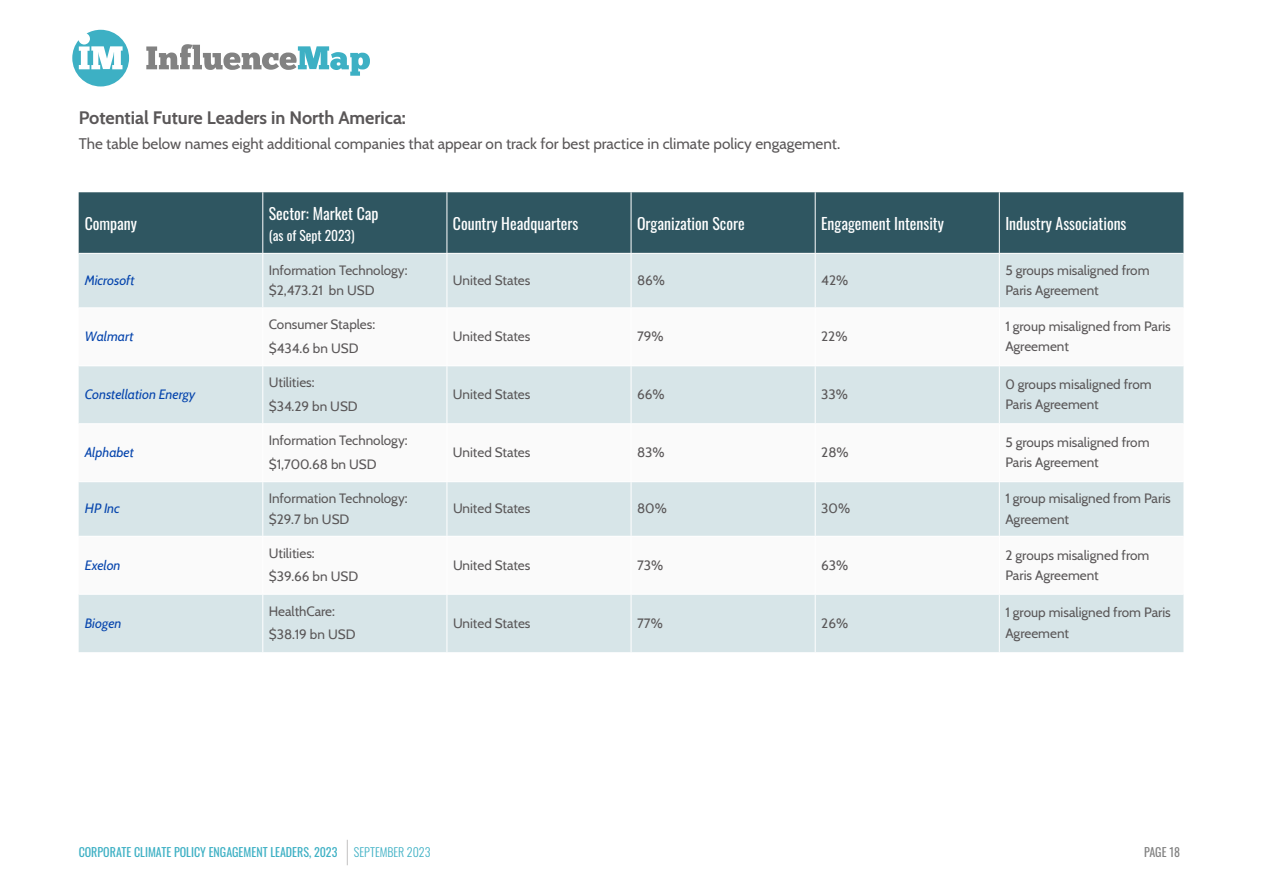
<style>
.page{position:relative;width:1263px;height:893px;background:#fff}
.page>*{position:absolute;margin:0;border:0;box-sizing:border-box;transform-origin:0 0}
.t1{font:700 18px "Cabin";color:#5a5758}
.t2{font:15.75px "Oswald";color:#fff}
.t3{font:15.3px "Cabin";color:#5a5758}
.t4{font:13.5px/20.2px "Cabin";color:#5a5758}
.t5{font:italic 13.5px "Cabin";color:#0645ad}
.t6{font:13.5px "Oswald";color:#fff}
.t7{font:12px "Oswald";color:#3db0c4}
.t8{font:300 12px "Oswald";color:#3db0c4}
.t9{font:12px "Oswald";color:#828282}
</style>
<div class="page">
<svg style="left:146px;top:44px;width:224px;height:32px"></svg>
<svg style="left:72px;top:30px;width:57px;height:56px"></svg>
<svg style="left:347px;top:840px;width:1px;height:25px"></svg>
<div style="left:79px;top:192px;width:1104px;height:61px;background:#2f5661"></div>
<div style="left:79px;top:254px;width:1104px;height:398px;background:#d7e5e8"></div>
<svg style="left:79px;top:308px;width:1104px;height:286px"></svg>
<hr style="left:262px;top:192px;width:1px;height:61px;background:#fff">
<hr style="left:447px;top:192px;width:1px;height:61px;background:#fff">
<hr style="left:631px;top:192px;width:1px;height:61px;background:#fff">
<hr style="left:815px;top:192px;width:1px;height:61px;background:#fff">
<hr style="left:999px;top:192px;width:1px;height:61px;background:#fff">
<hr style="left:262px;top:254px;width:1px;height:53px;background:#fff">
<hr style="left:447px;top:254px;width:1px;height:53px;background:#fff">
<hr style="left:631px;top:254px;width:1px;height:53px;background:#fff">
<hr style="left:815px;top:254px;width:1px;height:53px;background:#fff">
<hr style="left:999px;top:254px;width:1px;height:53px;background:#fff">
<hr style="left:79px;top:307px;width:184px;height:1px;background:#fff">
<hr style="left:263px;top:307px;width:184px;height:1px;background:#fff">
<hr style="left:262px;top:308px;width:1px;height:57px;background:#fff">
<hr style="left:447px;top:307px;width:184px;height:1px;background:#fff">
<hr style="left:447px;top:308px;width:1px;height:57px;background:#fff">
<hr style="left:631px;top:307px;width:184px;height:1px;background:#fff">
<hr style="left:631px;top:308px;width:1px;height:57px;background:#fff">
<hr style="left:815px;top:307px;width:184px;height:1px;background:#fff">
<hr style="left:815px;top:308px;width:1px;height:57px;background:#fff">
<hr style="left:999px;top:307px;width:184px;height:1px;background:#fff">
<hr style="left:999px;top:308px;width:1px;height:57px;background:#fff">
<hr style="left:79px;top:365px;width:184px;height:1px;background:#fff">
<hr style="left:263px;top:365px;width:184px;height:1px;background:#fff">
<hr style="left:262px;top:366px;width:1px;height:57px;background:#fff">
<hr style="left:447px;top:365px;width:184px;height:1px;background:#fff">
<hr style="left:447px;top:366px;width:1px;height:57px;background:#fff">
<hr style="left:631px;top:365px;width:184px;height:1px;background:#fff">
<hr style="left:631px;top:366px;width:1px;height:57px;background:#fff">
<hr style="left:815px;top:365px;width:184px;height:1px;background:#fff">
<hr style="left:815px;top:366px;width:1px;height:57px;background:#fff">
<hr style="left:999px;top:365px;width:184px;height:1px;background:#fff">
<hr style="left:999px;top:366px;width:1px;height:57px;background:#fff">
<hr style="left:79px;top:423px;width:184px;height:1px;background:#fff">
<hr style="left:263px;top:423px;width:184px;height:1px;background:#fff">
<hr style="left:262px;top:424px;width:1px;height:57px;background:#fff">
<hr style="left:447px;top:423px;width:184px;height:1px;background:#fff">
<hr style="left:447px;top:424px;width:1px;height:57px;background:#fff">
<hr style="left:631px;top:423px;width:184px;height:1px;background:#fff">
<hr style="left:631px;top:424px;width:1px;height:57px;background:#fff">
<hr style="left:815px;top:423px;width:184px;height:1px;background:#fff">
<hr style="left:815px;top:424px;width:1px;height:57px;background:#fff">
<hr style="left:999px;top:423px;width:184px;height:1px;background:#fff">
<hr style="left:999px;top:424px;width:1px;height:57px;background:#fff">
<hr style="left:79px;top:481px;width:184px;height:1px;background:#fff">
<hr style="left:263px;top:481px;width:184px;height:1px;background:#fff">
<hr style="left:262px;top:482px;width:1px;height:54px;background:#fff">
<hr style="left:447px;top:481px;width:184px;height:1px;background:#fff">
<hr style="left:447px;top:482px;width:1px;height:54px;background:#fff">
<hr style="left:631px;top:481px;width:184px;height:1px;background:#fff">
<hr style="left:631px;top:482px;width:1px;height:54px;background:#fff">
<hr style="left:815px;top:481px;width:184px;height:1px;background:#fff">
<hr style="left:815px;top:482px;width:1px;height:54px;background:#fff">
<hr style="left:999px;top:481px;width:184px;height:1px;background:#fff">
<hr style="left:999px;top:482px;width:1px;height:54px;background:#fff">
<hr style="left:79px;top:536px;width:184px;height:1px;background:#fff">
<hr style="left:263px;top:536px;width:184px;height:1px;background:#fff">
<hr style="left:262px;top:537px;width:1px;height:57px;background:#fff">
<hr style="left:447px;top:536px;width:184px;height:1px;background:#fff">
<hr style="left:447px;top:537px;width:1px;height:57px;background:#fff">
<hr style="left:631px;top:536px;width:184px;height:1px;background:#fff">
<hr style="left:631px;top:537px;width:1px;height:57px;background:#fff">
<hr style="left:815px;top:536px;width:184px;height:1px;background:#fff">
<hr style="left:815px;top:537px;width:1px;height:57px;background:#fff">
<hr style="left:999px;top:536px;width:184px;height:1px;background:#fff">
<hr style="left:999px;top:537px;width:1px;height:57px;background:#fff">
<hr style="left:79px;top:594px;width:184px;height:1px;background:#fff">
<hr style="left:263px;top:594px;width:184px;height:1px;background:#fff">
<hr style="left:262px;top:595px;width:1px;height:57px;background:#fff">
<hr style="left:447px;top:594px;width:184px;height:1px;background:#fff">
<hr style="left:447px;top:595px;width:1px;height:57px;background:#fff">
<hr style="left:631px;top:594px;width:184px;height:1px;background:#fff">
<hr style="left:631px;top:595px;width:1px;height:57px;background:#fff">
<hr style="left:815px;top:594px;width:184px;height:1px;background:#fff">
<hr style="left:815px;top:595px;width:1px;height:57px;background:#fff">
<hr style="left:999px;top:594px;width:184px;height:1px;background:#fff">
<hr style="left:999px;top:595px;width:1px;height:57px;background:#fff">
<h1 class="t1" style="left:79px;top:103px;width:329px">Potential Future Leaders in North America:</h1>
<p class="t3" style="left:79px;top:131px;width:763px">The table below names eight additional companies that appear on track for best practice in climate policy engagement.</p>
<p class="t2" style="left:85px;top:210px;width:54px">Company</p>
<p class="t2" style="left:269px;top:199px;width:111px">Sector: Market Cap</p>
<p class="t6" style="left:269px;top:223px;width:87px">(as of Sept 2023)</p>
<p class="t2" style="left:453px;top:210px;width:127px">Country Headquarters</p>
<p class="t2" style="left:637px;top:210px;width:109px">Organization Score</p>
<p class="t2" style="left:821px;top:210px;width:124px">Engagement Intensity</p>
<p class="t2" style="left:1005px;top:210px;width:123px">Industry Associations</p>
<p class="t5" style="left:85px;top:270px;width:51px">Microsoft</p>
<p class="t4" style="left:269px;top:259px;width:140px">Information Technology: $2,473.21 bn USD</p>
<p class="t4" style="left:453px;top:269px;width:79px">United States</p>
<p class="t4" style="left:637px;top:269px;width:29px">86%</p>
<p class="t4" style="left:821px;top:269px;width:29px">42%</p>
<p class="t4" style="left:1005px;top:259px;width:146px">5 groups misaligned from<br>Paris Agreement</p>
<p class="t5" style="left:85px;top:326px;width:50px">Walmart</p>
<p class="t4" style="left:269px;top:312px;width:108px;line-height:23.7px">Consumer Staples: $434.6 bn USD</p>
<p class="t4" style="left:453px;top:325px;width:79px">United States</p>
<p class="t4" style="left:637px;top:325px;width:28px">79%</p>
<p class="t4" style="left:821px;top:325px;width:28px">22%</p>
<p class="t4" style="left:1005px;top:315px;width:167px">1 group misaligned from Paris<br>Agreement</p>
<p class="t5" style="left:85px;top:384px;width:112px">Constellation Energy</p>
<p class="t4" style="left:269px;top:370px;width:90px;line-height:23.7px">Utilities: $34.29 bn USD</p>
<p class="t4" style="left:453px;top:383px;width:79px">United States</p>
<p class="t4" style="left:637px;top:383px;width:29px">66%</p>
<p class="t4" style="left:821px;top:383px;width:28px">33%</p>
<p class="t4" style="left:1005px;top:373px;width:148px">0 groups misaligned from<br>Paris Agreement</p>
<p class="t5" style="left:85px;top:442px;width:51px">Alphabet</p>
<p class="t4" style="left:269px;top:428px;width:140px;line-height:23.7px">Information Technology: $1,700.68 bn USD</p>
<p class="t4" style="left:453px;top:441px;width:79px">United States</p>
<p class="t4" style="left:637px;top:441px;width:29px">83%</p>
<p class="t4" style="left:821px;top:441px;width:29px">28%</p>
<p class="t4" style="left:1005px;top:431px;width:146px">5 groups misaligned from<br>Paris Agreement</p>
<p class="t5" style="left:85px;top:498px;width:37px">HP Inc</p>
<p class="t4" style="left:269px;top:487px;width:140px">Information Technology: $29.7 bn USD</p>
<p class="t4" style="left:453px;top:498px;width:79px">United States</p>
<p class="t4" style="left:637px;top:498px;width:31px">80%</p>
<p class="t4" style="left:821px;top:498px;width:30px">30%</p>
<p class="t4" style="left:1005px;top:487px;width:167px">1 group misaligned from Paris<br>Agreement</p>
<p class="t5" style="left:85px;top:554px;width:37px">Exelon</p>
<p class="t4" style="left:269px;top:540px;width:91px;line-height:23.7px">Utilities: $39.66 bn USD</p>
<p class="t4" style="left:453px;top:554px;width:79px">United States</p>
<p class="t4" style="left:637px;top:554px;width:28px">73%</p>
<p class="t4" style="left:821px;top:554px;width:29px">63%</p>
<p class="t4" style="left:1005px;top:544px;width:145px">2 groups misaligned from<br>Paris Agreement</p>
<p class="t5" style="left:85px;top:612px;width:38px">Biogen</p>
<p class="t4" style="left:269px;top:598px;width:88px;line-height:23.7px">HealthCare: $38.19 bn USD</p>
<p class="t4" style="left:453px;top:612px;width:79px">United States</p>
<p class="t4" style="left:637px;top:612px;width:27px">77%</p>
<p class="t4" style="left:821px;top:612px;width:28px">26%</p>
<p class="t4" style="left:1005px;top:602px;width:167px">1 group misaligned from Paris<br>Agreement</p>
<p class="t7" style="left:79px;top:841px;width:260px">CORPORATE CLIMATE POLICY ENGAGEMENT LEADERS, 2023</p>
<p class="t8" style="left:354px;top:841px;width:78px">SEPTEMBER 2023</p>
<p class="t9" style="left:1144px;top:841px;width:37px">PAGE 18</p>
</div>
